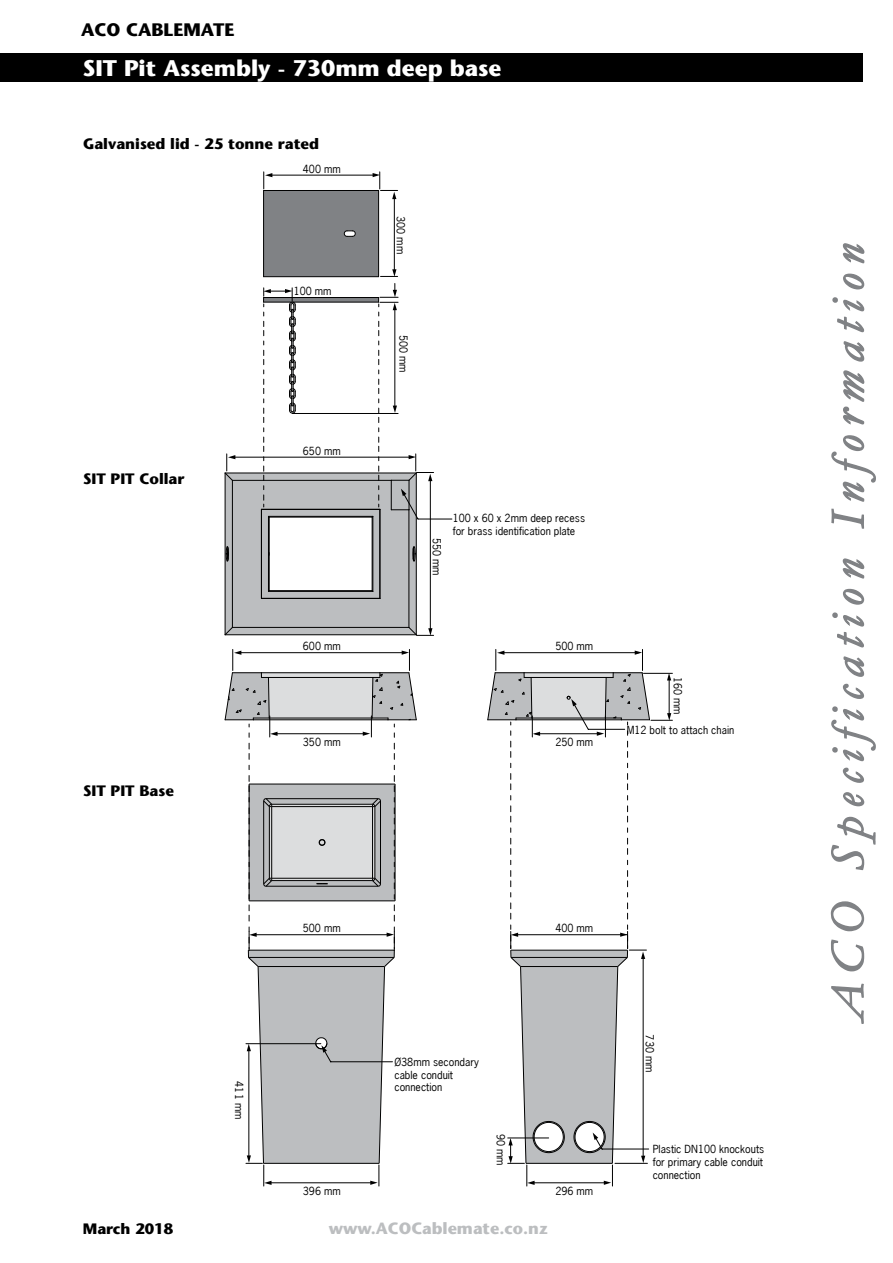
<style>
.page{position:relative;width:893px;height:1263px;background:#fff}
.page>*{position:absolute;margin:0;border:0;box-sizing:border-box;transform-origin:0 0}
.t1{font:700 22.5px "Stone Sans";color:#fff}
.t2{font:700 18px "Stone Sans";color:#000}
.t3{font:700 16.2px "Stone Sans";color:#bcbec0}
.t4{font:700 15px "Stone Sans";color:#000}
.t5{font:10.5px/12.6px "News Gothic";color:#000}
</style>
<div class="page">
<svg style="left:830px;top:243px;width:46px;height:781px"></svg>
<svg style="left:263px;top:172px;width:135px;height:105px"></svg>
<svg style="left:224px;top:283px;width:229px;height:353px"></svg>
<svg style="left:224px;top:649px;width:193px;height:537px"></svg>
<svg style="left:487px;top:649px;width:185px;height:537px"></svg>
<div style="left:0;top:53px;width:863px;height:29px;background:#000"></div>
<h2 class="t2" style="left:81px;top:19px;width:155px">ACO CABLEMATE</h2>
<h1 class="t1" style="left:83px;top:55px;width:420px">SIT Pit Assembly - 730mm deep base</h1>
<h3 class="t4" style="left:83px;top:135px;width:238px">Galvanised lid - 25 tonne rated</h3>
<h3 class="t4" style="left:83px;top:470px;width:103px">SIT PIT Collar</h3>
<h3 class="t4" style="left:83px;top:781px;width:92px">SIT PIT Base</h3>
<p class="t5" style="left:303px;top:162px;width:39px">400 mm</p>
<p class="t5" style="left:294px;top:284px;width:39px">100 mm</p>
<p class="t5" style="left:303px;top:444px;width:39px">650 mm</p>
<p class="t5" style="left:407px;top:216px;width:39px;rotate:90deg">300 mm</p>
<p class="t5" style="left:410px;top:335px;width:39px;rotate:90deg">500 mm</p>
<p class="t5" style="left:443px;top:537px;width:39px;rotate:90deg">550 mm</p>
<p class="t5" style="left:453px;top:512px;width:134px">100 x 60 x 2mm deep recess for brass identification plate</p>
<p class="t5" style="left:303px;top:640px;width:39px">600 mm</p>
<p class="t5" style="left:555px;top:640px;width:39px">500 mm</p>
<p class="t5" style="left:303px;top:736px;width:39px">350 mm</p>
<p class="t5" style="left:555px;top:736px;width:39px">250 mm</p>
<p class="t5" style="left:684px;top:677px;width:39px;rotate:90deg">160 mm</p>
<p class="t5" style="left:627px;top:723px;width:109px">M12 bolt to attach chain</p>
<h3 class="t4" style="left:83px;top:1220px;width:92px">March 2018</h3>
<p class="t5" style="left:245px;top:1081px;width:39px;rotate:90deg">411 mm</p>
<p class="t5" style="left:303px;top:922px;width:39px">500 mm</p>
<p class="t5" style="left:555px;top:922px;width:39px">400 mm</p>
<p class="t5" style="left:394px;top:1056px;width:86px">Ø38mm secondary cable conduit connection</p>
<p class="t5" style="left:507px;top:1134px;width:33px;rotate:90deg">90 mm</p>
<p class="t5" style="left:303px;top:1185px;width:39px">396 mm</p>
<p class="t5" style="left:555px;top:1185px;width:39px">296 mm</p>
<h3 class="t3" style="left:329px;top:1219px;width:220px">www.ACOCablemate.co.nz</h3>
<p class="t5" style="left:656px;top:1034px;width:39px;rotate:90deg">730 mm</p>
<p class="t5" style="left:653px;top:1143px;width:113px;text-align:justify">Plastic DN100 knockouts for primary cable conduit connection</p>
</div>
